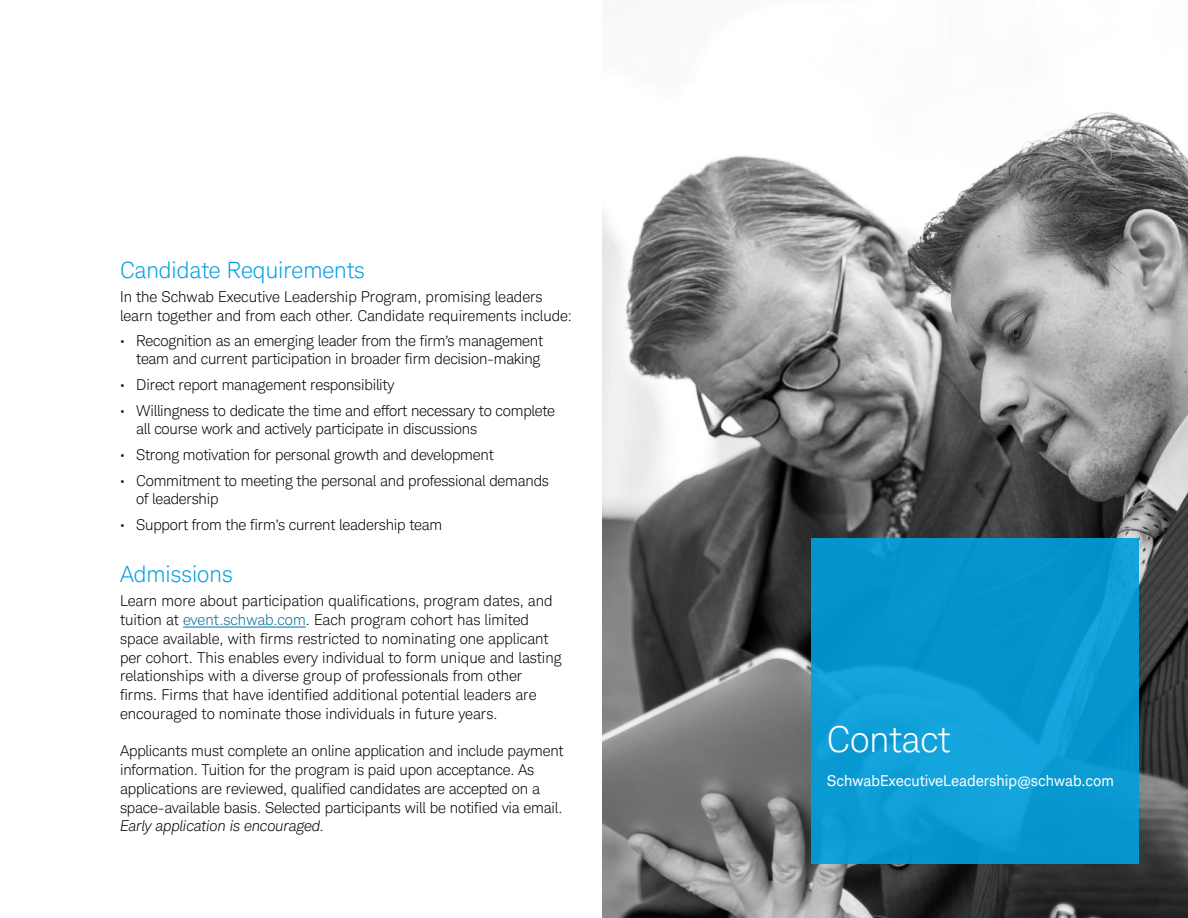
<style>
.page{position:relative;width:1188px;height:918px;background:#fff}
.page>*{position:absolute;margin:0;border:0;box-sizing:border-box;transform-origin:0 0}
.t1{font:300 35.85px "Charles Modern";color:#fff}
.para_headers{font:300 22.5px "Charles Modern";color:#00a0df}
.body{font:300 15px/18.8px "Charles Modern";letter-spacing:-.01em;color:#000}
.Paragraph_Style_1{font:300 15px/18.8px "Charles Modern";color:#000}
.t2{font:15px "Charles Modern";color:#fff}
.s1{color:#026d97}
.s2{font-style:italic}
</style>
<div class="page">
<img style="left:603px;top:112px;width:585px;height:806px">
<hr style="left:183px;top:627px;width:123px;height:1px;background:#026d97">
<div style="left:811px;top:539px;width:327px;height:325px;background:linear-gradient(to right,#0b9bd3,#0898d1)"></div>
<p class="para_headers" style="left:120px;top:257px;width:246px">Candidate Requirements</p>
<p class="Paragraph_Style_1" style="left:120px;top:288px;width:454px">In the Schwab Executive Leadership Program, promising leaders learn together and from each other. Candidate requirements include:</p>
<p class="body" style="left:120px;top:332px;width:425px;line-height:18px;text-align:right">• Recognition as an emerging leader from the firm’s management team and current participation in broader firm decision-making</p>
<p class="body" style="left:120px;top:375px;width:276px">• Direct report management responsibility</p>
<p class="body" style="left:136px;top:402px;width:420px;line-height:18px;text-indent:-16px">• Willingness to dedicate the time and effort necessary to complete all course work and actively participate in discussions</p>
<p class="body" style="left:120px;top:446px;width:375px">• Strong motivation for personal growth and development</p>
<p class="body" style="left:136px;top:472px;width:414px;line-height:18px;text-indent:-16px">• Commitment to meeting the personal and professional demands of leadership</p>
<p class="body" style="left:120px;top:516px;width:324px">• Support from the firm’s current leadership team</p>
<p class="para_headers" style="left:120px;top:561px;width:114px">Admissions</p>
<p class="body" style="left:120px;top:592px;width:443px">Learn more about participation qualifications, program dates, and tuition at <span class="s1">event.schwab.com</span>. Each program cohort has limited space available, with firms restricted to nominating one applicant per cohort. This enables every individual to form unique and lasting relationships with a diverse group of professionals from other firms. Firms that have identified additional potential leaders are encouraged to nominate those individuals in future years.</p>
<p class="body" style="left:120px;top:742px;width:445px">Applicants must complete an online application and include payment information. Tuition for the program is paid upon acceptance. As applications are reviewed, qualified candidates are accepted on a space-available basis. Selected participants will be notified via email.<br><span class="s2">Early application is encouraged.</span></p>
<p class="t1" style="left:827px;top:719px;width:125px">Contact</p>
<p class="t2" style="left:827px;top:772px;width:289px">SchwabExecutiveLeadership@schwab.com</p>
</div>
